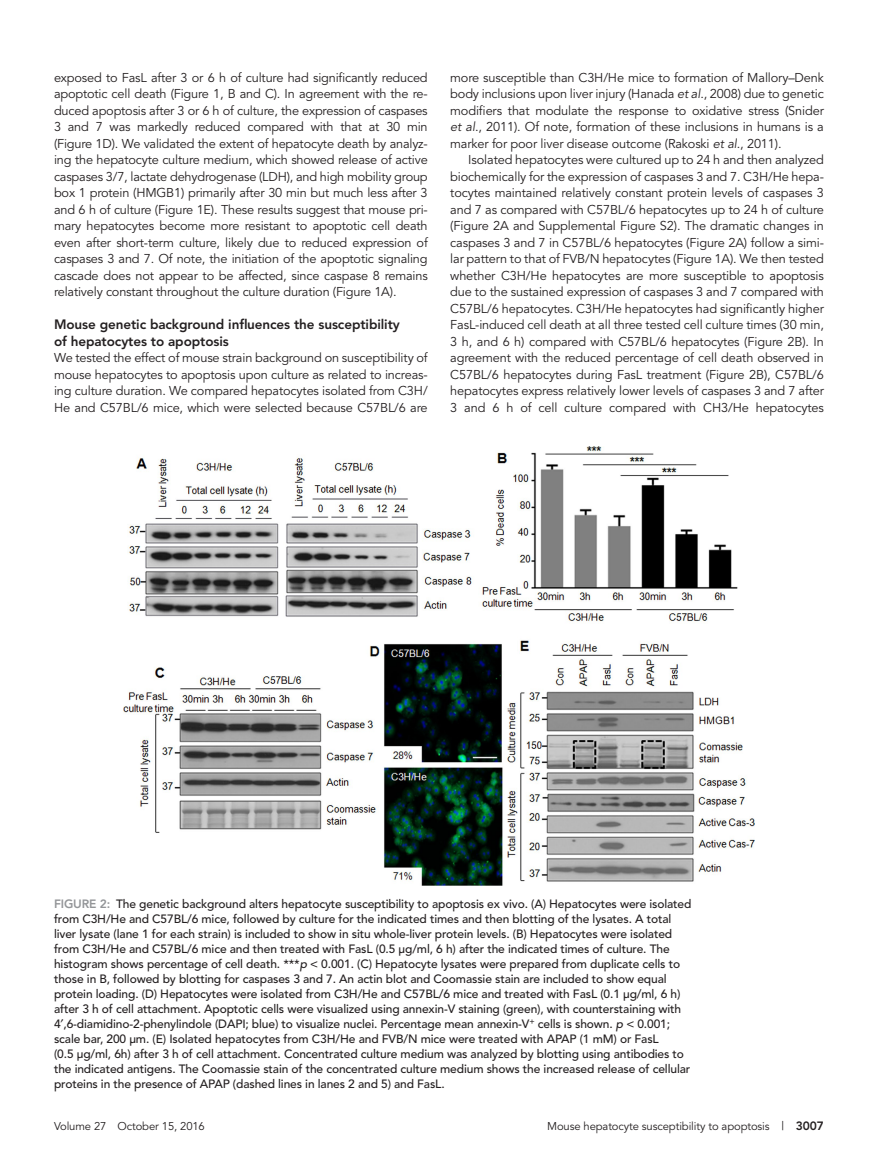
<style>
.page{position:relative;width:878px;height:1175px;background:#fff}
.page>*{position:absolute;margin:0;border:0;box-sizing:border-box;transform-origin:0 0}
.t1{font:800 13.5px/16.5px "Avenir";letter-spacing:-.005em;color:#231f20}
.Para{font:12.75px/16.5px "Avenir";letter-spacing:-.015em;color:#231f20;text-align:justify}
.ParaFL{font:12.75px/16.5px "Avenir";letter-spacing:-.01em;color:#231f20;text-align:justify}
.FigCaption_35_5p{font:500 12px/15px "Avenir";letter-spacing:-.01em;color:#231f20}
.ParaFL-2{font:11.25px "Avenir";letter-spacing:-.01em;color:#231f20}
.s1{font-style:italic}
.s2{font-weight:800;color:#939598}
.s3{font-size:12px}
.s4{font-weight:800;font-size:12px}
</style>
<div class="page">
<img style="left:124px;top:446px;width:630px;height:439px">
<p class="Para" style="left:54px;top:69px;width:375px">exposed to FasL after 3 or 6 h of culture had significantly reduced apoptotic cell death (Figure 1, B and C). In agreement with the re&shy;duced apoptosis after 3 or 6 h of culture, the expression of caspases 3 and 7 was markedly reduced compared with that at 30 min (Figure 1D). We validated the extent of hepatocyte death by analyz&shy;ing the hepatocyte culture medium, which showed release of active caspases 3/7, lactate dehydrogenase (LDH), and high mobility group box 1 protein (HMGB1) primarily after 30 min but much less after 3 and 6 h of culture (Figure 1E). These results suggest that mouse pri&shy;mary hepatocytes become more resistant to apoptotic cell death even after short-term culture, likely due to reduced expression of caspases 3 and 7. Of note, the initiation of the apoptotic signaling cascade does not appear to be affected, since caspase 8 remains relatively constant throughout the culture duration (Figure 1A).</p>
<h2 class="t1" style="left:54px;top:316px;width:347px">Mouse genetic background influences the susceptibility of hepatocytes to apoptosis</h2>
<p class="ParaFL" style="left:54px;top:350px;width:375px">We tested the effect of mouse strain background on susceptibility of mouse hepatocytes to apoptosis upon culture as related to increas&shy;ing culture duration. We compared hepatocytes isolated from C3H/ He and C57BL/6 mice, which were selected because C57BL/6 are</p>
<p class="ParaFL" style="left:450px;top:69px;width:375px">more susceptible than C3H/He mice to formation of Mallory–Denk body inclusions upon liver injury (Hanada <span class="s1">et al</span>., 2008) due to genetic modifiers that modulate the response to oxidative stress (Snider <span class="s1">et al</span>., 2011). Of note, formation of these inclusions in humans is a marker for poor liver disease outcome (Rakoski <span class="s1">et al</span>., 2011).</p>
<p class="Para" style="left:450px;top:152px;width:375px;text-indent:18px">Isolated hepatocytes were cultured up to 24 h and then analyzed biochemically for the expression of caspases 3 and 7. C3H/He hepa&shy;tocytes maintained relatively constant protein levels of caspases 3 and 7 as compared with C57BL/6 hepatocytes up to 24 h of culture (Figure 2A and Supplemental Figure S2). The dramatic changes in caspases 3 and 7 in C57BL/6 hepatocytes (Figure 2A) follow a simi&shy;lar pattern to that of FVB/N hepatocytes (Figure 1A). We then tested whether C3H/He hepatocytes are more susceptible to apoptosis due to the sustained expression of caspases 3 and 7 compared with C57BL/6 hepatocytes. C3H/He hepatocytes had significantly higher FasL-induced cell death at all three tested cell culture times (30 min, 3 h, and 6 h) compared with C57BL/6 hepatocytes (Figure 2B). In agreement with the reduced percentage of cell death observed in C57BL/6 hepatocytes during FasL treatment (Figure 2B), C57BL/6 hepatocytes express relatively lower levels of caspases 3 and 7 after 3 and 6 h of cell culture compared with CH3/He hepatocytes</p>
<p class="FigCaption_35_5p" style="left:54px;top:896px;width:639px"><span class="s2">FIGURE 2:</span> The genetic background alters hepatocyte susceptibility to apoptosis ex vivo. (A) Hepatocytes were isolated from C3H/He and C57BL/6 mice, followed by culture for the indicated times and then blotting of the lysates. A total liver lysate (lane 1 for each strain) is included to show in situ whole-liver protein levels. (B) Hepatocytes were isolated from C3H/He and C57BL/6 mice and then treated with FasL (0.5 μg/ml, 6 h) after the indicated times of culture. The histogram shows percentage of cell death. ***<span class="s1">p</span> &lt; 0.001. (C) Hepatocyte lysates were prepared from duplicate cells to those in B, followed by blotting for caspases 3 and 7. An actin blot and Coomassie stain are included to show equal protein loading. (D) Hepatocytes were isolated from C3H/He and C57BL/6 mice and treated with FasL (0.1 μg/ml, 6 h) after 3 h of cell attachment. Apoptotic cells were visualized using annexin-V staining (green), with counterstaining with<br>4 ,6-diamidino-2-phenylindole (DAPI; blue) to visualize nuclei. Percentage mean annexin-V<sup>+</sup> cells is shown. <span class="s1">p</span> &lt; 0.001; scale bar, 200 μm. (E) Isolated hepatocytes from C3H/He and FVB/N mice were treated with APAP (1 mM) or FasL<br>(0.5 μg/ml, 6h) after 3 h of cell attachment. Concentrated culture medium was analyzed by blotting using antibodies to the indicated antigens. The Coomassie stain of the concentrated culture medium shows the increased release of cellular proteins in the presence of APAP (dashed lines in lanes 2 and 5) and FasL.</p>
<p class="ParaFL-2" style="left:54px;top:1119px;width:152px">Volume 27 October 15, 2016</p>
<p class="ParaFL-2" style="left:547px;top:1119px;width:278px">Mouse hepatocyte susceptibility to apoptosis <span class="s3">|</span> <span class="s4">3007</span></p>
</div>
